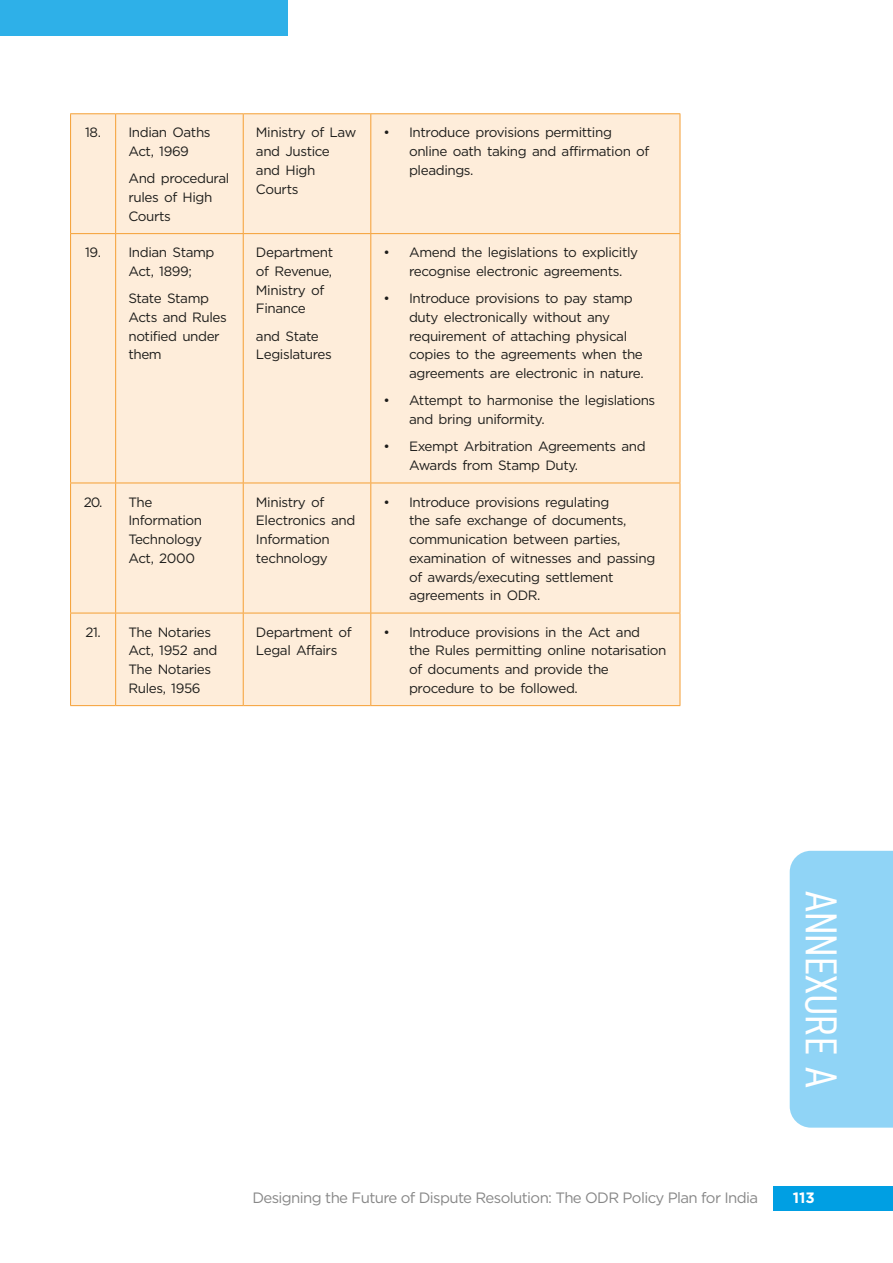
<style>
.page{position:relative;width:893px;height:1263px;background:#fff}
.page>*{position:absolute;margin:0;border:0;box-sizing:border-box;transform-origin:0 0}
.t1{font:45px "D DIN Condensed";color:#fff}
.t2{font:15px "Gotham";letter-spacing:-.04em;color:#878787}
.t3{font:700 15px "Gotham";color:#fff}
.table_text{font:13.5px/18.8px "Gotham";letter-spacing:-.03em;color:#1d1d1b}
</style>
<div class="page">
<div style="left:774px;top:1186px;width:119px;height:24px;background:#009fe3"></div>
<div style="left:0;top:0;width:288px;height:36px;background:#2eb0e8"></div>
<div style="left:71px;top:114px;width:609px;height:591px;background:#feedda"></div>
<hr style="left:70px;top:113px;width:46px;height:1px;background:#f59f34">
<hr style="left:116px;top:113px;width:127px;height:1px;background:#f59f34">
<hr style="left:115px;top:114px;width:1px;height:119px;background:#f59f34">
<hr style="left:243px;top:113px;width:128px;height:1px;background:#f59f34">
<hr style="left:243px;top:114px;width:1px;height:119px;background:#f59f34">
<hr style="left:371px;top:113px;width:309px;height:1px;background:#f59f34">
<hr style="left:370px;top:114px;width:1px;height:119px;background:#f59f34">
<hr style="left:70px;top:233px;width:46px;height:1px;background:#f59f34">
<hr style="left:116px;top:233px;width:127px;height:1px;background:#f59f34">
<hr style="left:115px;top:234px;width:1px;height:249px;background:#f59f34">
<hr style="left:243px;top:233px;width:128px;height:1px;background:#f59f34">
<hr style="left:243px;top:234px;width:1px;height:249px;background:#f59f34">
<hr style="left:371px;top:233px;width:309px;height:1px;background:#f59f34">
<hr style="left:370px;top:234px;width:1px;height:249px;background:#f59f34">
<hr style="left:70px;top:483px;width:46px;height:1px;background:#f59f34">
<hr style="left:116px;top:483px;width:127px;height:1px;background:#f59f34">
<hr style="left:115px;top:483px;width:1px;height:130px;background:#f59f34">
<hr style="left:243px;top:483px;width:128px;height:1px;background:#f59f34">
<hr style="left:243px;top:483px;width:1px;height:130px;background:#f59f34">
<hr style="left:371px;top:483px;width:309px;height:1px;background:#f59f34">
<hr style="left:370px;top:483px;width:1px;height:130px;background:#f59f34">
<hr style="left:70px;top:613px;width:46px;height:1px;background:#f59f34">
<hr style="left:116px;top:613px;width:127px;height:1px;background:#f59f34">
<hr style="left:115px;top:613px;width:1px;height:92px;background:#f59f34">
<hr style="left:243px;top:613px;width:128px;height:1px;background:#f59f34">
<hr style="left:243px;top:613px;width:1px;height:92px;background:#f59f34">
<hr style="left:371px;top:613px;width:309px;height:1px;background:#f59f34">
<hr style="left:370px;top:613px;width:1px;height:92px;background:#f59f34">
<hr style="left:70px;top:114px;width:1px;height:119px;background:#f59f34">
<hr style="left:680px;top:114px;width:1px;height:119px;background:#f59f34">
<hr style="left:70px;top:234px;width:1px;height:249px;background:#f59f34">
<hr style="left:680px;top:234px;width:1px;height:249px;background:#f59f34">
<hr style="left:70px;top:483px;width:1px;height:130px;background:#f59f34">
<hr style="left:680px;top:483px;width:1px;height:130px;background:#f59f34">
<hr style="left:70px;top:613px;width:1px;height:92px;background:#f59f34">
<hr style="left:680px;top:613px;width:1px;height:92px;background:#f59f34">
<hr style="left:70px;top:705px;width:46px;height:1px;background:#f59f34">
<hr style="left:116px;top:705px;width:127px;height:1px;background:#f59f34">
<hr style="left:243px;top:705px;width:128px;height:1px;background:#f59f34">
<hr style="left:371px;top:705px;width:309px;height:1px;background:#f59f34">
<div style="left:790px;top:851px;width:103px;height:277px;background:#90d4f6"></div>
<p class="table_text" style="left:85px;top:123px;width:17px">18.</p>
<p class="table_text" style="left:128px;top:123px;width:84px">Indian Oaths<br>Act, 1969</p>
<p class="table_text" style="left:128px;top:169px;width:102px">And procedural rules of High<br>Courts</p>
<p class="table_text" style="left:85px;top:243px;width:17px">19.</p>
<p class="table_text" style="left:128px;top:243px;width:88px">Indian Stamp<br>Act, 1899;</p>
<p class="table_text" style="left:128px;top:289px;width:100px">State Stamp<br>Acts and Rules notified under them</p>
<p class="table_text" style="left:256px;top:123px;width:102px">Ministry of Law and Justice and High<br>Courts</p>
<p class="table_text" style="left:409px;top:123px;width:242px;text-indent:-26px">• Introduce provisions permitting online oath taking and affirmation of pleadings.</p>
<p class="table_text" style="left:256px;top:243px;width:79px">Department of Revenue,<br>Ministry of<br>Finance</p>
<p class="table_text" style="left:256px;top:326px;width:77px">and State<br>Legislatures</p>
<p class="table_text" style="left:409px;top:243px;width:231px;text-indent:-26px">• Amend the legislations to explicitly recognise electronic agreements.</p>
<p class="table_text" style="left:409px;top:289px;width:236px;text-indent:-26px">• Introduce provisions to pay stamp duty electronically without any requirement of attaching physical copies to the agreements when the agreements are electronic in nature.</p>
<p class="table_text" style="left:409px;top:391px;width:248px;text-indent:-26px">• Attempt to harmonise the legislations and bring uniformity.</p>
<p class="table_text" style="left:409px;top:437px;width:238px;text-indent:-26px">• Exempt Arbitration Agreements and<br>Awards from Stamp Duty.</p>
<p class="table_text" style="left:84px;top:492px;width:20px">20.</p>
<p class="table_text" style="left:128px;top:492px;width:75px">The<br>Information<br>Technology<br>Act, 2000</p>
<p class="table_text" style="left:256px;top:492px;width:101px">Ministry of<br>Electronics and<br>Information technology</p>
<p class="table_text" style="left:409px;top:492px;width:248px;text-indent:-26px">• Introduce provisions regulating<br>the safe exchange of documents, communication between parties, examination of witnesses and passing of awards/executing settlement agreements in ODR.</p>
<p class="table_text" style="left:85px;top:622px;width:17px">21.</p>
<p class="table_text" style="left:128px;top:622px;width:90px">The Notaries<br>Act, 1952 and<br>The Notaries<br>Rules, 1956</p>
<p class="table_text" style="left:256px;top:622px;width:97px">Department of<br>Legal Affairs</p>
<p class="table_text" style="left:409px;top:622px;width:259px;text-indent:-26px">• Introduce provisions in the Act and<br>the Rules permitting online notarisation of documents and provide the procedure to be followed.</p>
<h1 class="t1" style="left:846px;top:891px;width:198px;rotate:90deg">Annexure A</h1>
<p class="t2" style="left:252px;top:1188px;width:507px">Designing the Future of Dispute Resolution: The ODR Policy Plan for India</p>
<p class="t3" style="left:793px;top:1189px;width:23px">113</p>
</div>
